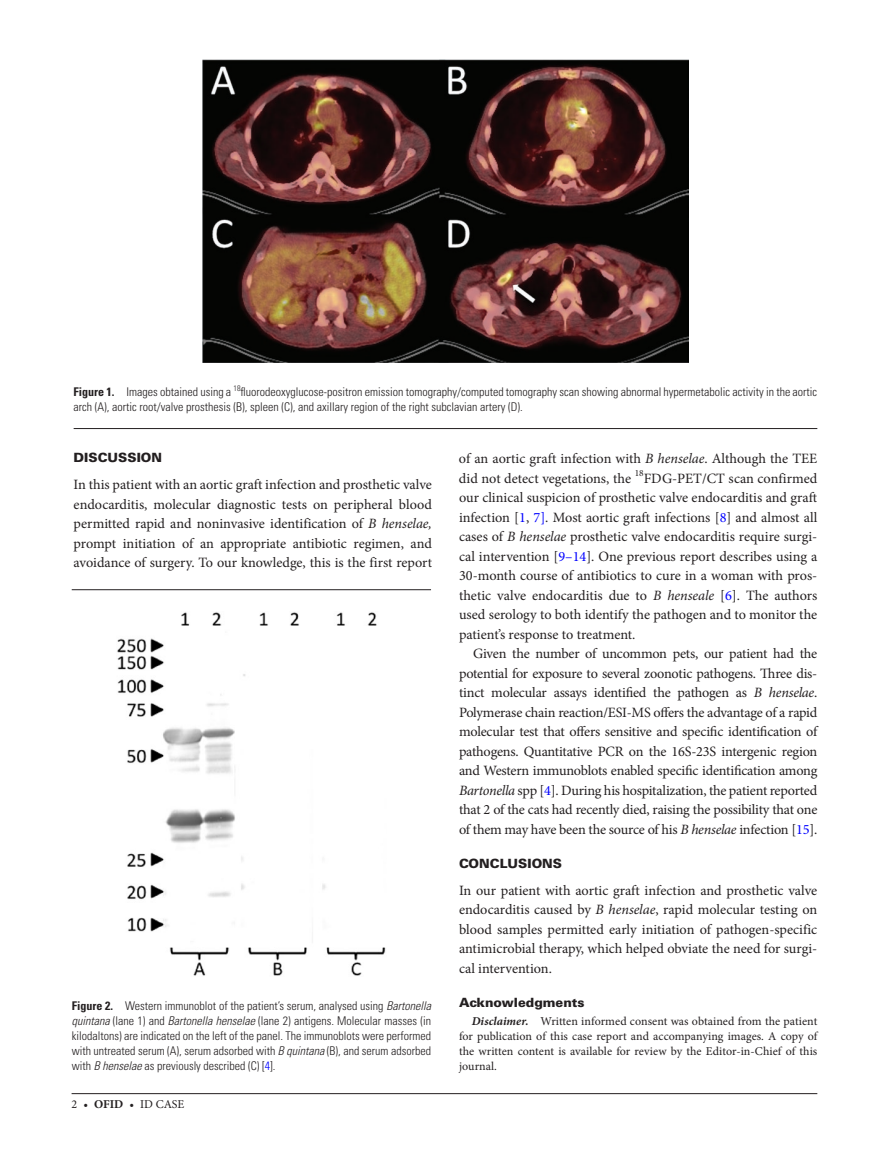
<style>
.page{position:relative;width:891px;height:1174px;background:#fff}
.page>*{position:absolute;margin:0;border:0;box-sizing:border-box;transform-origin:0 0}
.t1{font:14.25px/19.5px "Minion Pro";letter-spacing:-.005em;color:#231f20;text-align:justify}
.t2{font:900 12.75px "Univers LT Std";color:#231f20}
.t3{font:300 condensed 12px/15px "Univers LT Std";color:#231f20;text-align:justify}
.t4{font:12px/15px "Minion Pro";letter-spacing:.005em;color:#231f20;text-align:justify}
.s1{font-weight:700}
.s2{font-style:italic}
.s3{color:#00f}
.s4{font-weight:700;font-style:italic}
</style>
<div class="page">
<hr style="left:72px;top:1093px;width:745px;height:1px;background:#231f20">
<hr style="left:72px;top:589px;width:359px;height:1px;background:#231f20">
<img style="left:117px;top:612px;width:269px;height:364px">
<hr style="left:74px;top:428px;width:743px;height:1px;background:#231f20">
<img style="left:203px;top:59px;width:485px;height:303px">
<p class="t3" style="left:74px;top:384px;width:745px"><span class="s1">Figure 1.</span> Images obtained using a <sup>18</sup>fluorodeoxyglucose-positron emission tomography/computed tomography scan showing abnormal hypermetabolic activity in the aortic arch (A), aortic root/valve prosthesis (B), spleen (C), and axillary region of the right subclavian artery (D).</p>
<p class="t2" style="left:74px;top:450px;width:90px">DISCUSSION</p>
<p class="t1" style="left:74px;top:475px;width:360px">In this patient with an aortic graft infection and prosthetic valve endocarditis, molecular diagnostic tests on peripheral blood permitted rapid and noninvasive identification of <span class="s2">B henselae, </span>prompt initiation of an appropriate antibiotic regimen, and avoidance of surgery. To our knowledge, this is the first report</p>
<p class="t3" style="left:72px;top:998px;width:361px"><span class="s1">Figure 2.</span> Western immunoblot of the patient’s serum, analysed using <span class="s2">Bartonella quintana</span> (lane 1) and <span class="s2">Bartonella henselae</span> (lane 2) antigens. Molecular masses (in kilodaltons) are indicated on the left of the panel. The immunoblots were performed with untreated serum (A), serum adsorbed with <span class="s2">B quintana</span> (B), and serum adsorbed with <span class="s2">B henselae</span> as previously described (C) [<span class="s3">4</span>].</p>
<p class="t4" style="left:72px;top:1096px;width:114px">2 • <span class="s1">OFID</span> • ID CASE</p>
<p class="t1" style="left:459px;top:449px;width:360px">of an aortic graft infection with <span class="s2">B henselae</span>. Although the TEE did not detect vegetations, the <sup>18</sup>FDG-PET/CT scan confirmed our clinical suspicion of prosthetic valve endocarditis and graft infection [<span class="s3">1</span>, <span class="s3">7]</span>. Most aortic graft infections [<span class="s3">8</span>] and almost all cases of <span class="s2">B henselae</span> prosthetic valve endocarditis require surgi&shy;cal intervention [<span class="s3">9–14</span>]. One previous report describes using a 30-month course of antibiotics to cure in a woman with pros&shy;thetic valve endocarditis due to <span class="s2">B henseale</span> [<span class="s3">6</span>]. The authors used serology to both identify the pathogen and to monitor the patient’s response to treatment.</p>
<p class="t1" style="left:459px;top:644px;width:360px;text-indent:14px">Given the number of uncommon pets, our patient had the potential for exposure to several zoonotic pathogens. Three dis&shy;tinct molecular assays identified the pathogen as <span class="s2">B henselae</span>.<br>Polymerase chain reaction/ESI-MS offers the advantage of a rapid molecular test that offers sensitive and specific identification of pathogens. Quantitative PCR on the 16S-23S intergenic region and Western immunoblots enabled specific identification among <span class="s2">Bartonella</span> spp [<span class="s3">4</span>]. During his hospitalization, the patient reported that 2 of the cats had recently died, raising the possibility that one of them may have been the source of his <span class="s2">B henselae</span> infection [<span class="s3">15</span>].</p>
<p class="t2" style="left:459px;top:855px;width:105px">CONCLUSIONS</p>
<p class="t1" style="left:459px;top:880px;width:360px">In our patient with aortic graft infection and prosthetic valve endocarditis caused by <span class="s2">B henselae</span>, rapid molecular testing on blood samples permitted early initiation of pathogen-specific antimicrobial therapy, which helped obviate the need for surgi&shy;cal intervention.</p>
<p class="t2" style="left:459px;top:994px;width:127px">Acknowledgments</p>
<p class="t4" style="left:459px;top:1014px;width:360px;text-indent:13px"><span class="s4">Disclaimer.</span> Written informed consent was obtained from the patient for publication of this case report and accompanying images. A copy of the written content is available for review by the Editor-in-Chief of this journal.</p>
</div>
